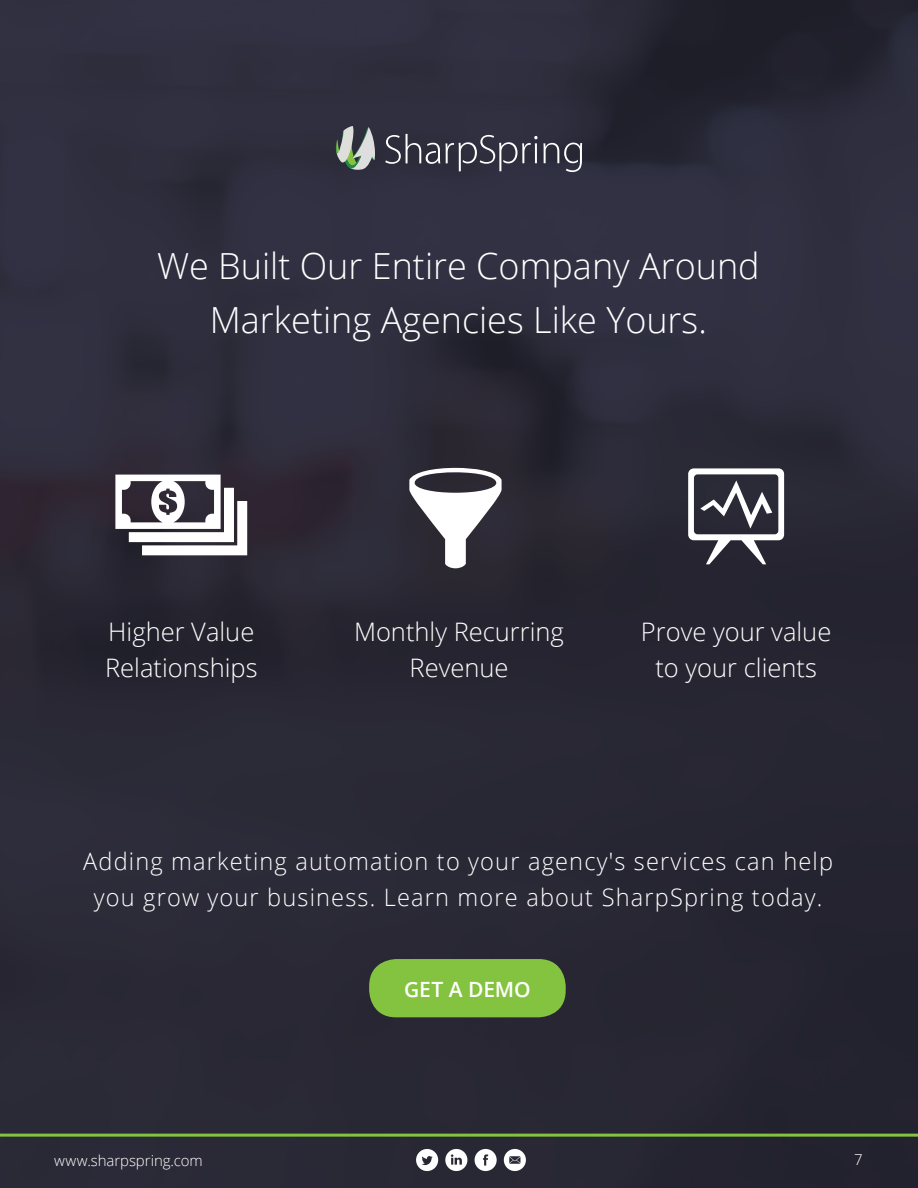
<style>
.page{position:relative;width:918px;height:1188px;background:#fff}
.page>*{position:absolute;margin:0;border:0;box-sizing:border-box;transform-origin:0 0}
.t1{font:300 36px/54px "Open Sans";color:#fff;text-align:center}
.t2{font:300 25.5px/36px "Open Sans";color:#fff;text-align:center}
.t3{font:300 24px/36px "Open Sans";letter-spacing:.05em;color:#fff;text-align:center}
.t4{font:600 21px "Open Sans";color:#fff}
.t5{font:300 15px "Open Sans";letter-spacing:-.005em;color:#fff}
</style>
<div class="page">
<img style="left:0;top:0;width:918px;height:1188px">
<svg style="left:688px;top:468px;width:96px;height:96px"></svg>
<svg style="left:409px;top:468px;width:93px;height:100px"></svg>
<svg style="left:115px;top:475px;width:132px;height:80px"></svg>
<svg style="left:385px;top:134px;width:55px;height:30px;background:#555561"></svg>
<svg style="left:446px;top:135px;width:136px;height:37px;background:#4d4d5a"></svg>
<svg style="left:336px;top:126px;width:39px;height:44px;background:#868f89"></svg>
<svg style="left:416px;top:1149px;width:22px;height:22px"></svg>
<svg style="left:475px;top:1149px;width:22px;height:22px"></svg>
<svg style="left:445px;top:1149px;width:22px;height:22px"></svg>
<svg style="left:504px;top:1149px;width:22px;height:22px"></svg>
<hr style="left:0;top:1134px;width:918px;height:3px;background:#84c340">
<div style="left:369px;top:959px;width:197px;height:58px;background:#84c340;border-radius:27px"></div>
<p class="t1" style="left:157px;top:238px;width:604px">We Built Our Entire Company Around<br>Marketing Agencies Like Yours.</p>
<p class="t2" style="left:105px;top:613px;width:154px;text-align:left">Higher Value<br>Relationships</p>
<p class="t2" style="left:354px;top:613px;width:211px">Monthly Recurring<br>Revenue</p>
<p class="t2" style="left:641px;top:613px;width:192px">Prove your value to your clients</p>
<p class="t3" style="left:83px;top:842px;width:751px">Adding marketing automation to your agency's services can help you grow your business. Learn more about SharpSpring today.</p>
<p class="t4" style="left:404px;top:975px;width:128px">GET A DEMO</p>
<p class="t5" style="left:54px;top:1150px;width:150px">www.sharpspring.com</p>
<p class="t5" style="left:854px;top:1149px;width:10px">7</p>
</div>
